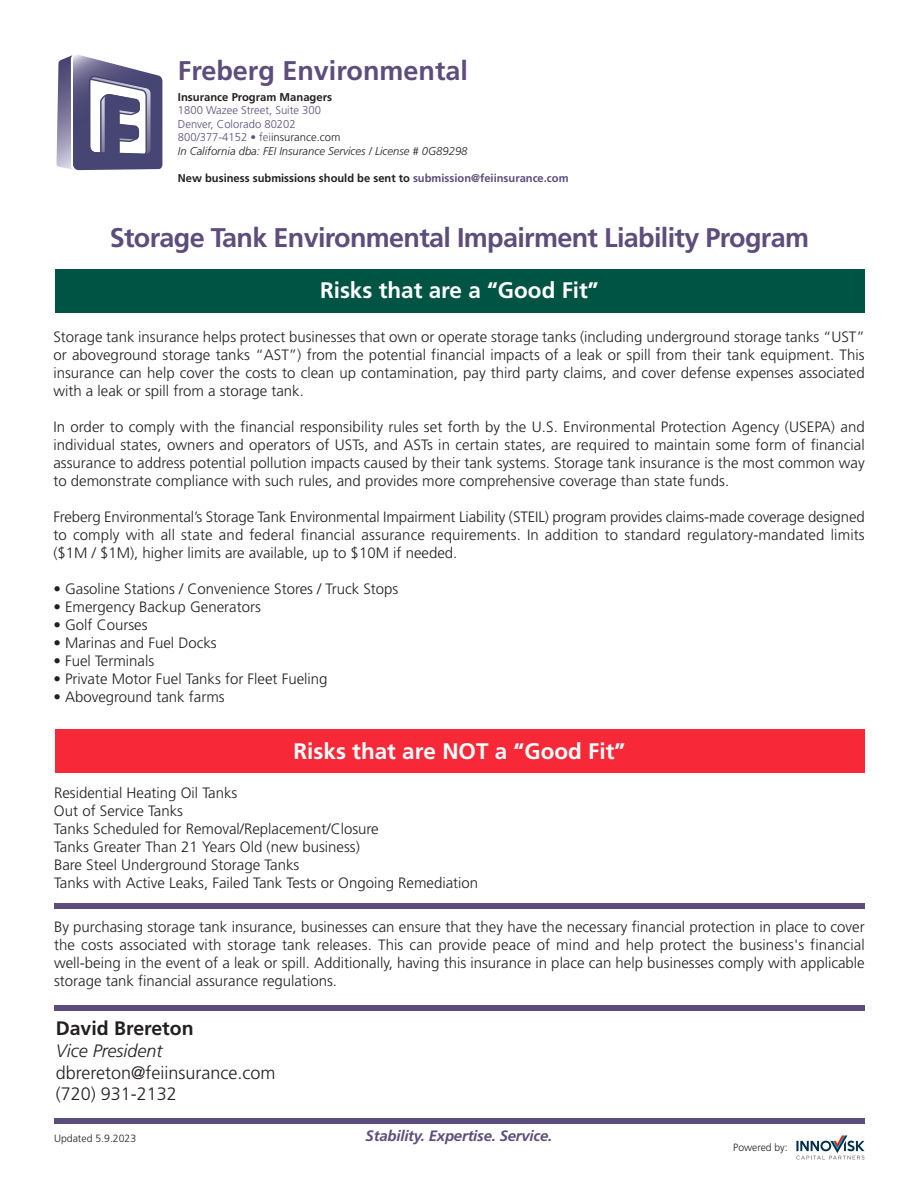
<style>
.page{position:relative;width:918px;height:1188px;background:#fff}
.page>*{position:absolute;margin:0;border:0;box-sizing:border-box;transform-origin:0 0}
.t1{font:700 27px "Frutiger";letter-spacing:-.025em;color:#5d4d7c}
.t2{font:700 27px "Frutiger";color:#5d4d7c}
.t3{font:700 22.5px "Frutiger";color:#fff}
.t4{font:700 19.5px "Frutiger";color:#231f20}
.t5{font:300 18px/21.6px "Frutiger";color:#231f20}
.t6{font:italic 300 18px "Frutiger";color:#231f20}
.t7{font:300 15px/18px "Frutiger";color:#231f20;text-align:justify}
.t8{font:italic 700 15px "Frutiger";letter-spacing:-.015em;color:#5d4d7c}
.t9{font:300 11.25px/13.5px "Frutiger";color:#5d4d7c}
.t10{font:700 11.25px "Frutiger";color:#231f20}
.t11{font:300 10.5px "Frutiger";color:#231f20}
.s1{color:#231f20}
.s2{font-style:italic;color:#231f20}
.s3{color:#5d4d7c}
</style>
<div class="page">
<div style="left:54px;top:1118px;width:811px;height:5px;background:#5d4d7c"></div>
<img style="left:796px;top:1135px;width:69px;height:25px">
<svg style="left:57px;top:55px;width:105px;height:115px"></svg>
<div style="left:55px;top:269px;width:810px;height:43px;background:#005443"></div>
<div style="left:55px;top:729px;width:810px;height:44px;background:#f72938"></div>
<div style="left:54px;top:1005px;width:811px;height:5px;background:#5d4d7c"></div>
<div style="left:54px;top:903px;width:811px;height:6px;background:#5d4d7c"></div>
<h1 class="t2" style="left:178px;top:60px;width:292px">Freberg Environmental</h1>
<p class="t10" style="left:178px;top:92px;width:156px">Insurance Program Managers</p>
<p class="t9" style="left:178px;top:104px;width:291px">1800 Wazee Street, Suite 300<br>Denver, Colorado 80202<br>800/377-4152 • fei<span class="s1">insurance.com<br></span><span class="s2">In California dba: FEI Insurance Services / License # 0G89298</span></p>
<p class="t10" style="left:178px;top:173px;width:392px">New business submissions should be sent to <span class="s3">submission@feiinsurance.com</span></p>
<h1 class="t1" style="left:110px;top:227px;width:701px">Storage Tank Environmental Impairment Liability Program</h1>
<h2 class="t3" style="left:320px;top:282px;width:280px">Risks that are a “Good Fit”</h2>
<p class="t7" style="left:53px;top:329px;width:813px">Storage tank insurance helps protect businesses that own or operate storage tanks (including underground storage tanks “UST” or aboveground storage tanks “AST”) from the potential financial impacts of a leak or spill from their tank equipment. This insurance can help cover the costs to clean up contamination, pay third party claims, and cover defense expenses associated with a leak or spill from a storage tank.</p>
<p class="t7" style="left:53px;top:419px;width:813px">In order to comply with the financial responsibility rules set forth by the U.S. Environmental Protection Agency (USEPA) and individual states, owners and operators of USTs, and ASTs in certain states, are required to maintain some form of financial assurance to address potential pollution impacts caused by their tank systems. Storage tank insurance is the most common way to demonstrate compliance with such rules, and provides more comprehensive coverage than state funds.</p>
<p class="t7" style="left:53px;top:509px;width:813px">Freberg Environmental’s Storage Tank Environmental Impairment Liability (STEIL) program provides claims-made coverage designed to comply with all state and federal financial assurance requirements. In addition to standard regulatory-mandated limits ($1M / $1M), higher limits are available, up to $10M if needed.</p>
<p class="t7" style="left:53px;top:581px;width:347px">• Gasoline Stations / Convenience Stores / Truck Stops</p>
<p class="t7" style="left:53px;top:599px;width:209px">• Emergency Backup Generators</p>
<p class="t7" style="left:53px;top:617px;width:96px">• Golf Courses</p>
<p class="t7" style="left:53px;top:635px;width:165px">• Marinas and Fuel Docks</p>
<p class="t7" style="left:53px;top:653px;width:102px">• Fuel Terminals</p>
<p class="t7" style="left:53px;top:671px;width:276px">• Private Motor Fuel Tanks for Fleet Fueling</p>
<p class="t7" style="left:53px;top:689px;width:173px">• Aboveground tank farms</p>
<h2 class="t3" style="left:294px;top:742px;width:333px">Risks that are NOT a “Good Fit”</h2>
<p class="t7" style="left:54px;top:785px;width:426px;text-align:left">Residential Heating Oil Tanks<br>Out of Service Tanks<br>Tanks Scheduled for Removal/Replacement/Closure<br>Tanks Greater Than 21 Years Old (new business)<br>Bare Steel Underground Storage Tanks<br>Tanks with Active Leaks, Failed Tank Tests or Ongoing Remediation</p>
<p class="t7" style="left:54px;top:919px;width:812px">By purchasing storage tank insurance, businesses can ensure that they have the necessary financial protection in place to cover the costs associated with storage tank releases. This can provide peace of mind and help protect the business's financial well-being in the event of a leak or spill. Additionally, having this insurance in place can help businesses comply with applicable storage tank financial assurance regulations.</p>
<h3 class="t4" style="left:56px;top:1020px;width:140px">David Brereton</h3>
<p class="t6" style="left:56px;top:1044px;width:108px">Vice President</p>
<p class="t5" style="left:56px;top:1063px;width:221px">dbrereton@feiinsurance.com (720) 931-2132</p>
<p class="t11" style="left:54px;top:1134px;width:84px">Updated 5.9.2023</p>
<p class="t8" style="left:366px;top:1130px;width:188px">Stability. Expertise. Service.</p>
<p class="t11" style="left:733px;top:1143px;width:56px">Powered by:</p>
</div>
